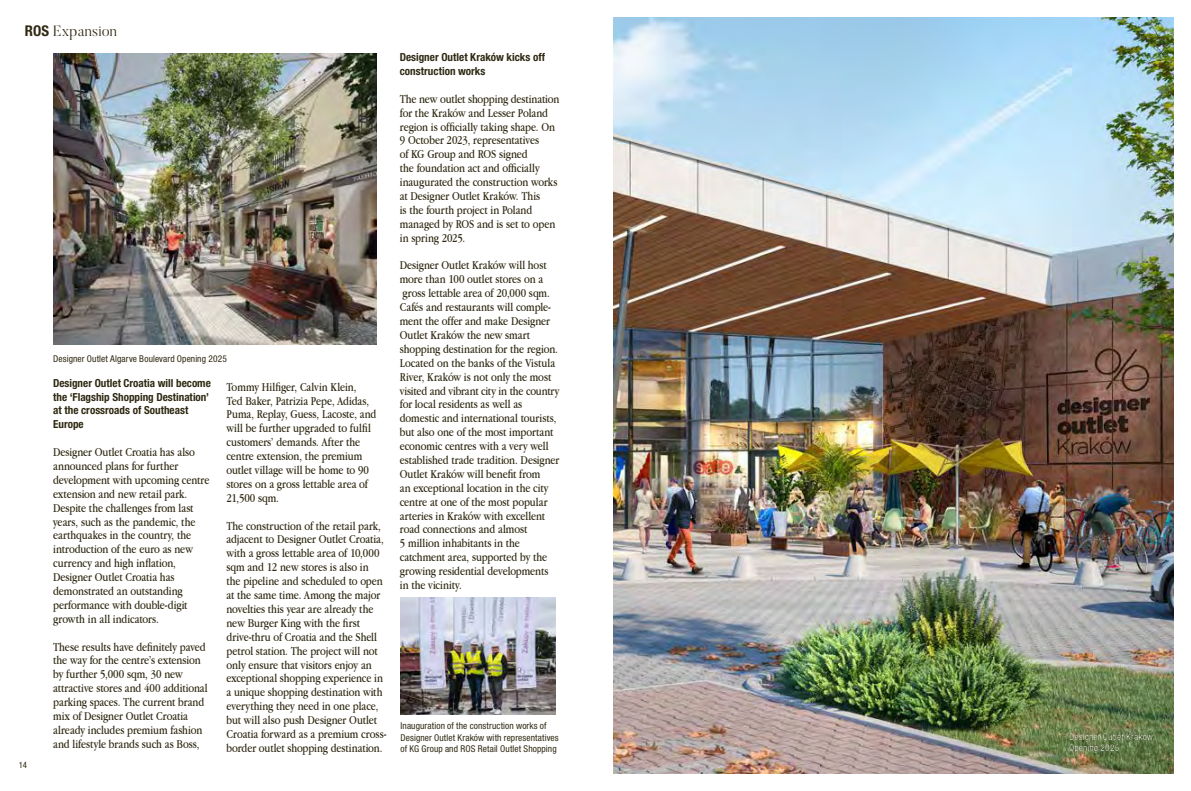
<style>
.page{position:relative;width:1191px;height:791px;background:#fff}
.page>*{position:absolute;margin:0;border:0;box-sizing:border-box;transform-origin:0 0}
.t1{font:300 14.75px "Butler";letter-spacing:.01em;color:#2f2912}
.t2{font:12.5px/13.9px "Apple Garamond";letter-spacing:-.005em;color:#2f2912}
.t3{font:700 condensed 11.12px/13.9px "Helvetica Neue LT Pro";color:#2f2912}
.t4{font:condensed 9.38px/11.2px "Helvetica Neue LT Pro";letter-spacing:.015em;color:#2f2912}
.t5{font:condensed 9.38px/11.2px "Helvetica Neue LT Pro";letter-spacing:.015em;color:#fff}
.t6{font:condensed 8.75px "Helvetica Neue LT Pro";color:#2f2912}
.s1{font-family:"Helvetica Neue LT Std";font-weight:700;font-stretch:condensed}
</style>
<div class="page">
<img style="left:53px;top:53px;width:324px;height:291px">
<img style="left:613px;top:18px;width:560px;height:754px">
<img style="left:400px;top:597px;width:156px;height:117px">
<div style="left:1066px;top:730px;width:99px;height:60px;background:#2f2912;opacity:.75"></div>
<p class="t1" style="left:25px;top:21px;width:94px"><span class="s1">ROS</span> Expansion</p>
<p class="t4" style="left:53px;top:353px;width:175px">Designer Outlet Algarve Boulevard Opening 2025</p>
<p class="t6" style="left:19px;top:759px;width:10px">14</p>
<p class="t3" style="left:53px;top:375px;width:159px">Designer Outlet Croatia will become the ‘Flagship Shopping Destination’ at the crossroads of Southeast<br>Europe</p>
<p class="t2" style="left:53px;top:444px;width:158px">Designer Outlet Croatia has also announced plans for further development with upcoming centre extension and new retail park.<br>Despite the challenges from last years, such as the pandemic, the earthquakes in the country, the introduction of the euro as new currency and high inflation,<br>Designer Outlet Croatia has demonstrated an outstanding performance with double-digit growth in all indicators.</p>
<p class="t2" style="left:53px;top:639px;width:156px">These results have definitely paved the way for the centre’s extension by further 5,000 sqm, 30 new attractive stores and 400 additional parking spaces. The current brand mix of Designer Outlet Croatia already includes premium fashion and lifestyle brands such as Boss,</p>
<p class="t2" style="left:226px;top:379px;width:151px">Tommy Hilfiger, Calvin Klein,<br>Ted Baker, Patrizia Pepe, Adidas,<br>Puma, Replay, Guess, Lacoste, and will be further upgraded to fulfil customers’ demands. After the centre extension, the premium outlet village will be home to 90 stores on a gross lettable area of<br>21,500 sqm.</p>
<p class="t2" style="left:226px;top:518px;width:162px">The construction of the retail park, adjacent to Designer Outlet Croatia, with a gross lettable area of 10,000 sqm and 12 new stores is also in<br>the pipeline and scheduled to open at the same time. Among the major novelties this year are already the new Burger King with the first drive-thru of Croatia and the Shell petrol station. The project will not only ensure that visitors enjoy an exceptional shopping experience in a unique shopping destination with everything they need in one place, but will also push Designer Outlet Croatia forward as a premium cross&shy;border outlet shopping destination.</p>
<p class="t3" style="left:400px;top:50px;width:147px">Designer Outlet Kraków kicks off construction works</p>
<p class="t2" style="left:400px;top:92px;width:161px">The new outlet shopping destination for the Kraków and Lesser Poland region is officially taking shape. On<br>9 October 2023, representatives<br>of KG Group and ROS signed<br>the foundation act and officially inaugurated the construction works at Designer Outlet Kraków. This<br>is the fourth project in Poland managed by ROS and is set to open in spring 2025.</p>
<p class="t2" style="left:400px;top:258px;width:161px">Designer Outlet Kraków will host more than 100 outlet stores on a gross lettable area of 20,000 sqm.<br>Cafés and restaurants will comple&shy;ment the offer and make Designer<br>Outlet Kraków the new smart shopping destination for the region.<br>Located on the banks of the Vistula<br>River, Kraków is not only the most visited and vibrant city in the country for local residents as well as domestic and international tourists, but also one of the most important economic centres with a very well established trade tradition. Designer<br>Outlet Kraków will benefit from<br>an exceptional location in the city centre at one of the most popular arteries in Kraków with excellent road connections and almost<br>5 million inhabitants in the catchment area, supported by the growing residential developments in the vicinity.</p>
<p class="t4" style="left:400px;top:720px;width:160px">Inauguration of the construction works of<br>Designer Outlet Kraków with representatives of KG Group and ROS Retail Outlet Shopping</p>
<p class="t5" style="left:1069px;top:730px;width:87px">Designer Outlet Kraków,<br>Opening 2025</p>
</div>
